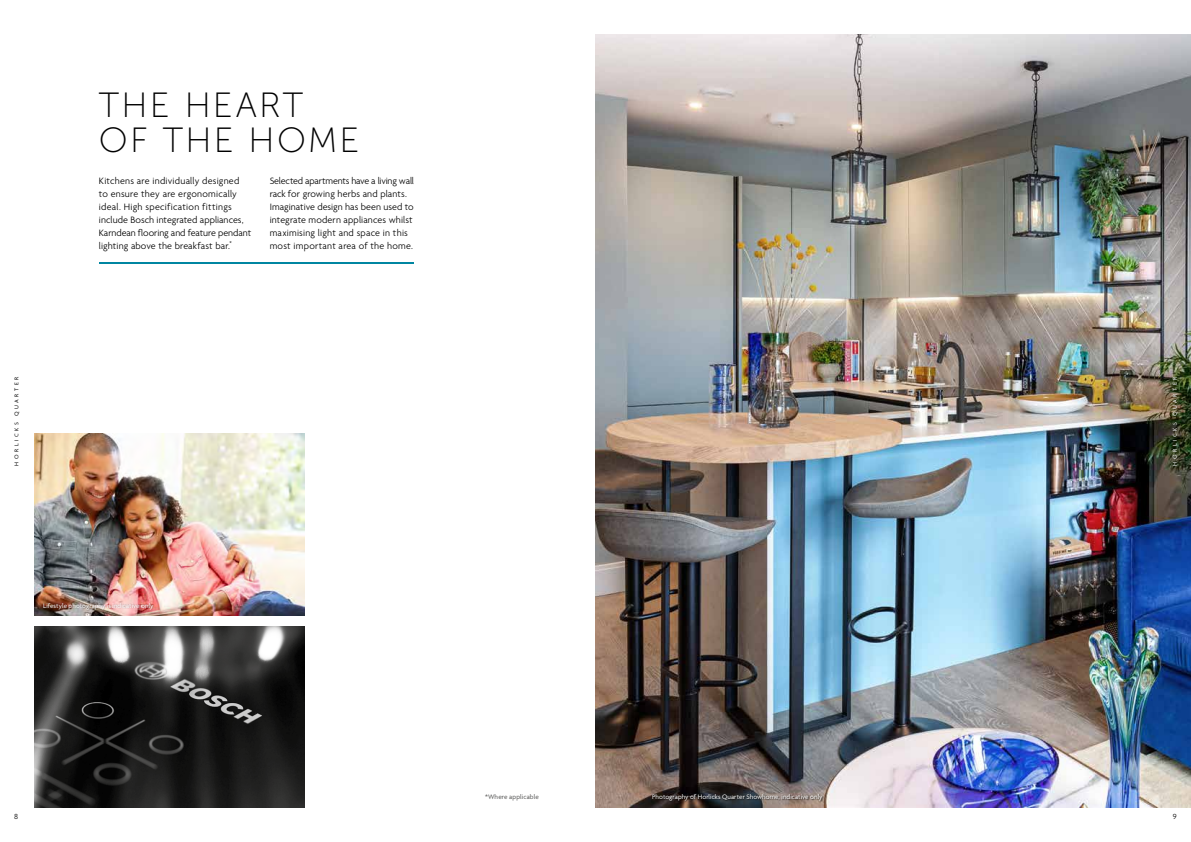
<style>
.page{position:relative;width:1191px;height:842px;background:#fff}
.page>*{position:absolute;margin:0;border:0;box-sizing:border-box;transform-origin:0 0}
.t1{font:35px/35px "Museo Sans 100";letter-spacing:.06em;color:#000}
.t2{font:300 10px/13px "Agenda";letter-spacing:.01em;color:#000}
.t3{font:300 8px "Agenda";color:#000}
.t4{font:7px "Agenda";letter-spacing:.005em;color:#fff}
.t5{font:7px "Agenda";letter-spacing:.02em;color:#575756}
.t6{font:6px "Agenda";letter-spacing:.425em;color:#000}
.t7{font:6px "Agenda";letter-spacing:.425em;color:#fff}
</style>
<div class="page">
<img style="left:34px;top:434px;width:271px;height:181px">
<hr style="left:99px;top:262px;width:315px;height:1px;background:#0086a1">
<img style="left:595px;top:34px;width:596px;height:774px">
<div style="left:652px;top:794px;width:171px;height:8px;background:#000;opacity:.75"></div>
<div style="left:43px;top:602px;width:112px;height:9px;background:#000;opacity:.33"></div>
<img style="left:34px;top:626px;width:271px;height:182px">
<div style="left:1172px;top:376px;width:7px;height:91px;background:#000;opacity:.33"></div>
<h1 class="t1" style="left:99px;top:88px;width:262px">THE HEART<br>OF THE HOME</h1>
<p class="t6" style="left:13px;top:465px;width:90px;rotate:-90deg">HORLICKS QUARTER</p>
<p class="t2" style="left:99px;top:175px;width:154px">Kitchens are individually designed<br>to ensure they are ergonomically ideal. High specification fittings include Bosch integrated appliances, Karndean flooring and feature pendant lighting above the breakfast bar.<sup>*</sup></p>
<p class="t2" style="left:270px;top:175px;width:146px">Selected apartments have a living wall rack for growing herbs and plants.<br>Imaginative design has been used to integrate modern appliances whilst maximising light and space in this most important area of the home.</p>
<p class="t4" style="left:43px;top:602px;width:112px">Lifestyle photography is indicative only</p>
<p class="t5" style="left:485px;top:793px;width:55px">*Where applicable</p>
<p class="t4" style="left:652px;top:793px;width:172px">Photography of Horlicks Quarter Showhome, indicative only</p>
<p class="t7" style="left:1171px;top:465px;width:90px;rotate:-90deg">HORLICKS QUARTER</p>
<p class="t3" style="left:14px;top:812px;width:5px">8</p>
<p class="t3" style="left:1172px;top:812px;width:5px">9</p>
</div>
